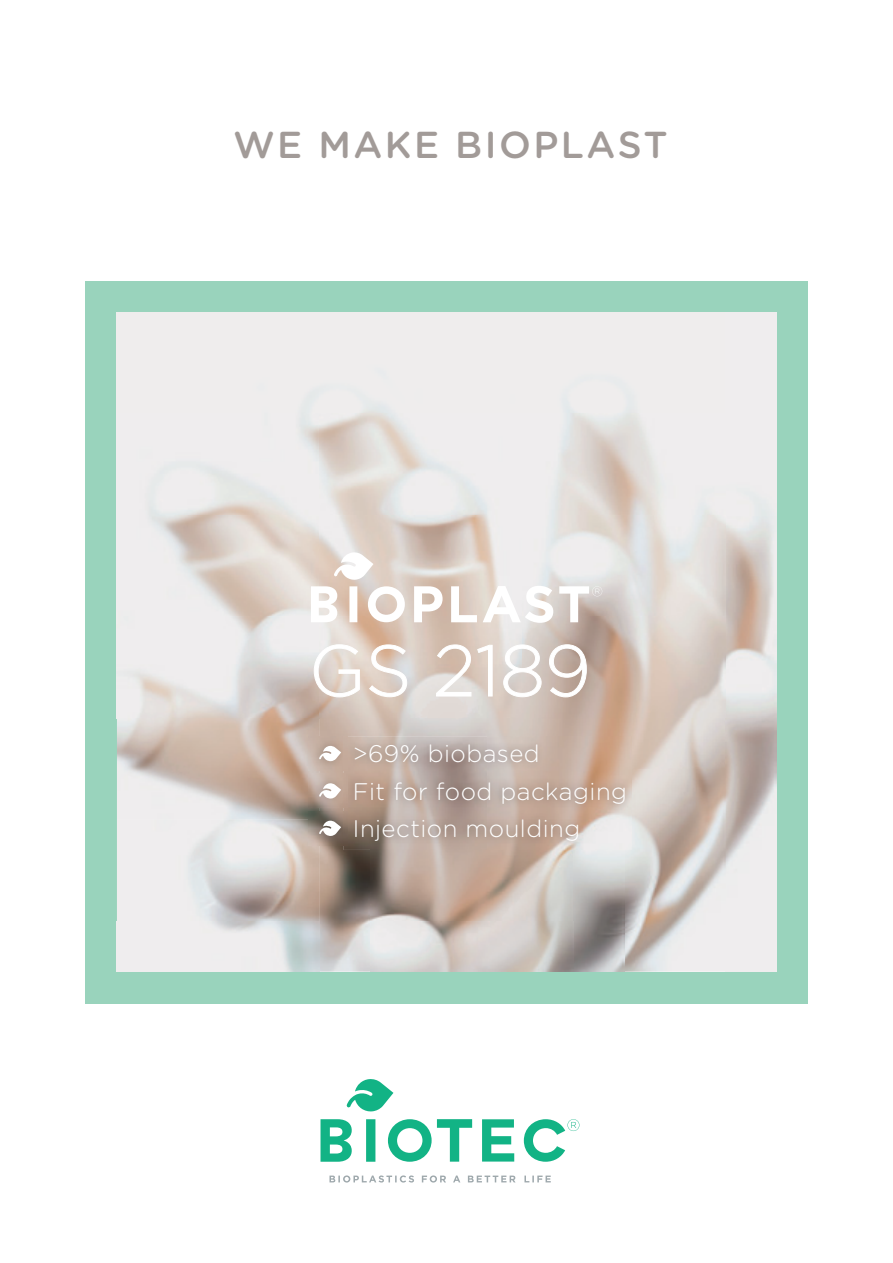
<style>
.page{position:relative;width:893px;height:1263px;background:#fff}
.page>*{position:absolute;margin:0;border:0;box-sizing:border-box;transform-origin:0 0}
.t1{font:300 72px "Gotham";color:#fff}
.t2{font:500 37.5px "Gotham Rounded";letter-spacing:.065em;color:#a29b98}
.t3{font:300 24px/37.5px "Gotham Rounded";letter-spacing:.02em;color:#fff}
</style>
<div class="page">
<div style="left:85px;top:281px;width:723px;height:722px;background:#99d3bc"></div>
<img style="left:117px;top:313px;width:608px;height:405px">
<img style="left:725px;top:313px;width:51px;height:659px">
<img style="left:117px;top:718px;width:203px;height:254px">
<img style="left:320px;top:718px;width:406px;height:51px">
<img style="left:320px;top:770px;width:50px;height:202px">
<img style="left:624px;top:769px;width:102px;height:203px">
<img style="left:370px;top:850px;width:254px;height:122px">
<svg style="left:334px;top:552px;width:39px;height:28px"></svg>
<svg style="left:311px;top:586px;width:291px;height:37px;background:#e8dfd9"></svg>
<svg style="left:314px;top:644px;width:46px;height:53px;background:#e2d9d2"></svg>
<svg style="left:369px;top:645px;width:38px;height:52px;background:#ded0c6"></svg>
<svg style="left:436px;top:645px;width:35px;height:51px;background:#ddcfc6"></svg>
<svg style="left:477px;top:645px;width:15px;height:51px"></svg>
<svg style="left:503px;top:645px;width:38px;height:52px;background:#ded8d4"></svg>
<svg style="left:549px;top:644px;width:38px;height:53px;background:#c6b4ab"></svg>
<svg style="left:346px;top:1079px;width:47px;height:33px"></svg>
<svg style="left:482px;top:1119px;width:32px;height:42px"></svg>
<svg style="left:320px;top:1119px;width:55px;height:43px"></svg>
<svg style="left:388px;top:1119px;width:84px;height:43px"></svg>
<svg style="left:524px;top:1119px;width:55px;height:43px"></svg>
<svg style="left:329px;top:1175px;width:222px;height:7px"></svg>
<img style="left:344px;top:736px;width:288px;height:114px">
<img style="left:308px;top:811px;width:39px;height:34px">
<svg style="left:319px;top:820px;width:22px;height:16px"></svg>
<img style="left:308px;top:774px;width:39px;height:34px">
<svg style="left:319px;top:783px;width:22px;height:16px"></svg>
<img style="left:308px;top:736px;width:39px;height:34px">
<svg style="left:319px;top:746px;width:22px;height:15px"></svg>
<h2 class="t2" style="left:234px;top:118px;width:436px">WE MAKE BIOPLAST</h2>
<h1 class="t1" style="left:309px;top:625px;width:283px">GS 2189</h1>
<p class="t3" style="left:353px;top:734px;width:276px">&gt;69% biobased<br>Fit for food packaging<br>Injection moulding</p>
</div>
